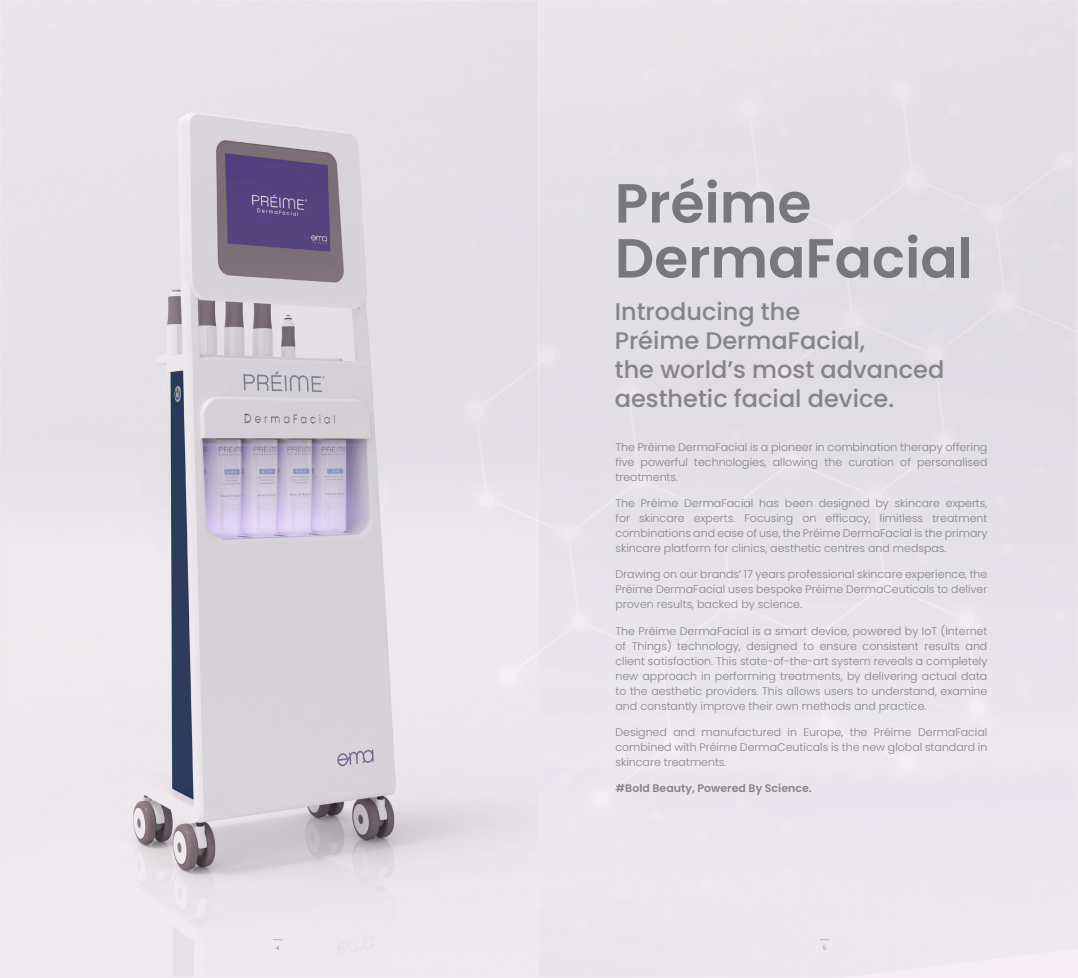
<style>
.page{position:relative;width:1078px;height:978px;background:#fff}
.page>*{position:absolute;margin:0;border:0;box-sizing:border-box;transform-origin:0 0}
.t1{font:600 55px "Poppins";color:#76787b}
.t2{font:500 24px/28.8px "Poppins";color:#838588}
.t3{font:300 11px/15px "Poppins";color:#838588;text-align:justify}
.t4{font:600 11px "Poppins";color:#838588}
.t5{font:300 6px "Poppins";color:#738087}
</style>
<div class="page">
<img style="left:0;top:0;width:1077px;height:978px">
<p class="t1" style="left:614px;top:171px;width:198px">Préime</p>
<p class="t1" style="left:614px;top:226px;width:359px">DermaFacial</p>
<p class="t2" style="left:614px;top:298px;width:331px">Introducing the<br>Préime DermaFacial,<br>the world’s most advanced aesthetic facial device.</p>
<p class="t3" style="left:615px;top:439px;width:373px">The Préime DermaFacial is a pioneer in combination therapy offering five powerful technologies, allowing the curation of personalised treatments.</p>
<p class="t3" style="left:615px;top:496px;width:373px">The Préime DermaFacial has been designed by skincare experts, for skincare experts. Focusing on efficacy, limitless treatment combinations and ease of use, the Préime DermaFacial is the primary skincare platform for clinics, aesthetic centres and medspas.</p>
<p class="t3" style="left:615px;top:567px;width:373px">Drawing on our brands’ 17 years professional skincare experience, the Préime DermaFacial uses bespoke Préime DermaCeuticals to deliver proven results, backed by science.</p>
<p class="t3" style="left:615px;top:623px;width:373px">The Préime DermaFacial is a smart device, powered by IoT (Internet of Things) technology, designed to ensure consistent results and client satisfaction. This state-of-the-art system reveals a completely new approach in performing treatments, by delivering actual data to the aesthetic providers. This allows users to understand, examine and constantly improve their own methods and practice.</p>
<p class="t3" style="left:615px;top:725px;width:373px">Designed and manufactured in Europe, the Préime DermaFacial combined with Préime DermaCeuticals is the new global standard in skincare treatments.</p>
<p class="t4" style="left:615px;top:782px;width:198px">#Bold Beauty, Powered By Science.</p>
<p class="t5" style="left:276px;top:944px;width:5px">4</p>
<p class="t5" style="left:822px;top:944px;width:5px">5</p>
</div>
